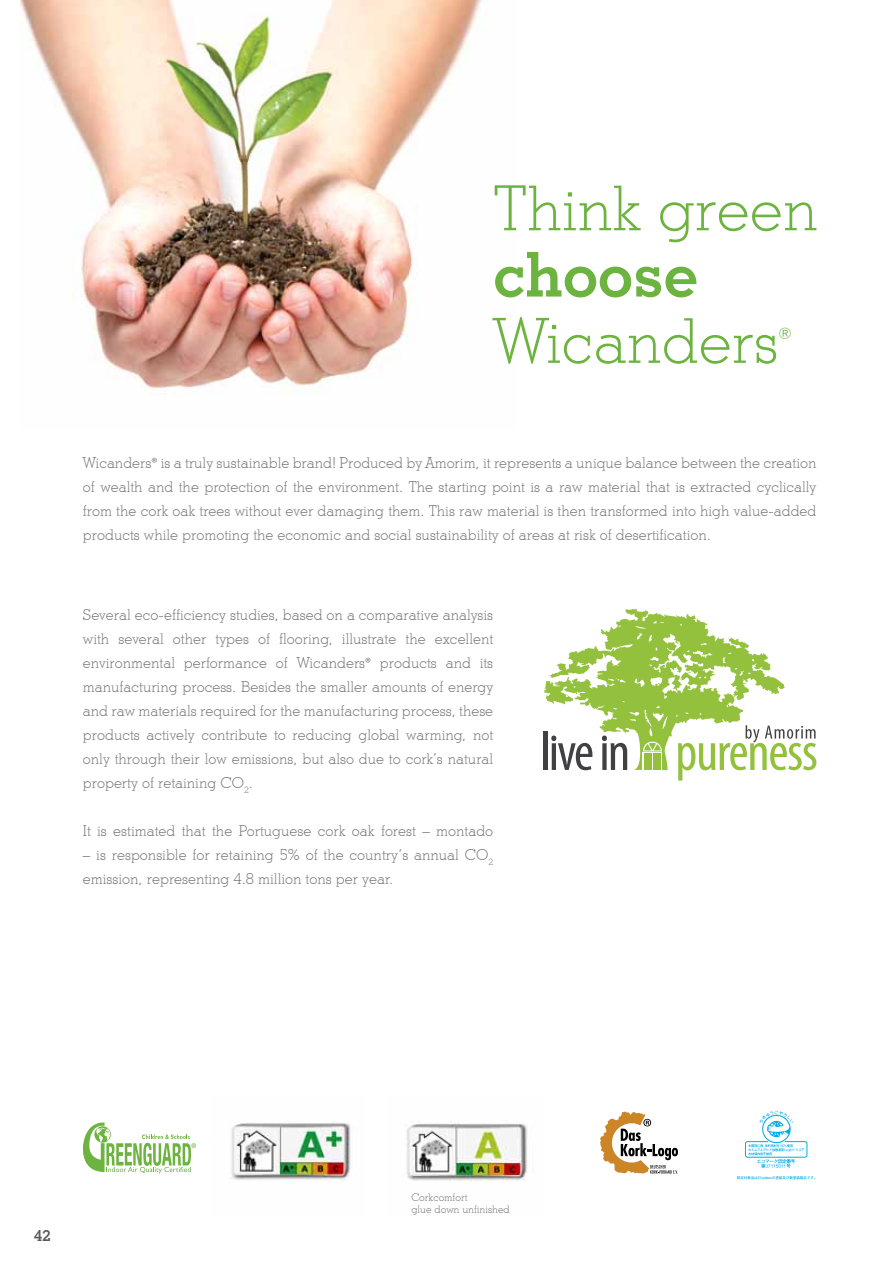
<style>
.page{position:relative;width:893px;height:1263px;background:#fff}
.page>*{position:absolute;margin:0;border:0;box-sizing:border-box;transform-origin:0 0}
.t1{font:300 62.4px "Stymie BT";color:#6cb33f}
.t2{font:700 62.4px "Stymie BT";color:#6cb33f}
.t3{font:300 15.75px "Stymie BT";color:#6cb33f}
.t4{font:300 15px/24px "Stymie BT";color:#6d6e71;text-align:justify}
.t5{font:700 15px "Stymie BT";color:#58595b}
.t6{font:300 10.5px/12.6px "Stymie BT";color:#6d6e71}
.s1{font-family:"Myriad Pro"}
</style>
<div class="page">
<img style="left:406px;top:1121px;width:122px;height:61px">
<svg style="left:600px;top:1111px;width:78px;height:63px"></svg>
<div style="left:745px;top:1141px;width:62px;height:16px;border:1px solid #00abe9;border-radius:2px"></div>
<svg style="left:748px;top:1111px;width:56px;height:57px"></svg>
<svg style="left:737px;top:1176px;width:78px;height:3px"></svg>
<svg style="left:543px;top:608px;width:273px;height:172px"></svg>
<img style="left:20px;top:0;width:462px;height:395px">
<svg style="left:82px;top:1122px;width:114px;height:52px"></svg>
<img style="left:231px;top:1123px;width:120px;height:58px">
<h1 class="t1" style="left:493px;top:170px;width:326px">Think green</h1>
<h1 class="t2" style="left:493px;top:236px;width:206px">choose</h1>
<h1 class="t1" style="left:493px;top:303px;width:287px">Wicanders</h1>
<p class="t3" style="left:779px;top:324px;width:15px">®</p>
<p class="t4" style="left:83px;top:450px;width:735px">Wicanders<span class="s1">®</span> is a truly sustainable brand! Produced by Amorim, it represents a unique balance between the creation of wealth and the protection of the environment. The starting point is a raw material that is extracted cyclically from the cork oak trees without ever damaging them. This raw material is then transformed into high value-added products while promoting the economic and social sustainability of areas at risk of desertification.</p>
<p class="t4" style="left:83px;top:602px;width:412px">Several eco-efficiency studies, based on a comparative analysis with several other types of flooring, illustrate the excellent environmental performance of Wicanders<span class="s1">®</span> products and its manufacturing process. Besides the smaller amounts of energy and raw materials required for the manufacturing process, these products actively contribute to reducing global warming, not only through their low emissions, but also due to cork’s natural property of retaining CO<sub>2</sub>.</p>
<p class="t4" style="left:83px;top:818px;width:412px">It is estimated that the Portuguese cork oak forest – montado</p>
<p class="t4" style="left:83px;top:842px;width:412px">– is responsible for retaining 5% of the country’s annual CO<sub>2 </sub>emission, representing 4.8 million tons per year.</p>
<p class="t5" style="left:34px;top:1226px;width:18px">42</p>
<p class="t6" style="left:411px;top:1191px;width:100px">Corkcomfort<br>glue down unfinished</p>
</div>
